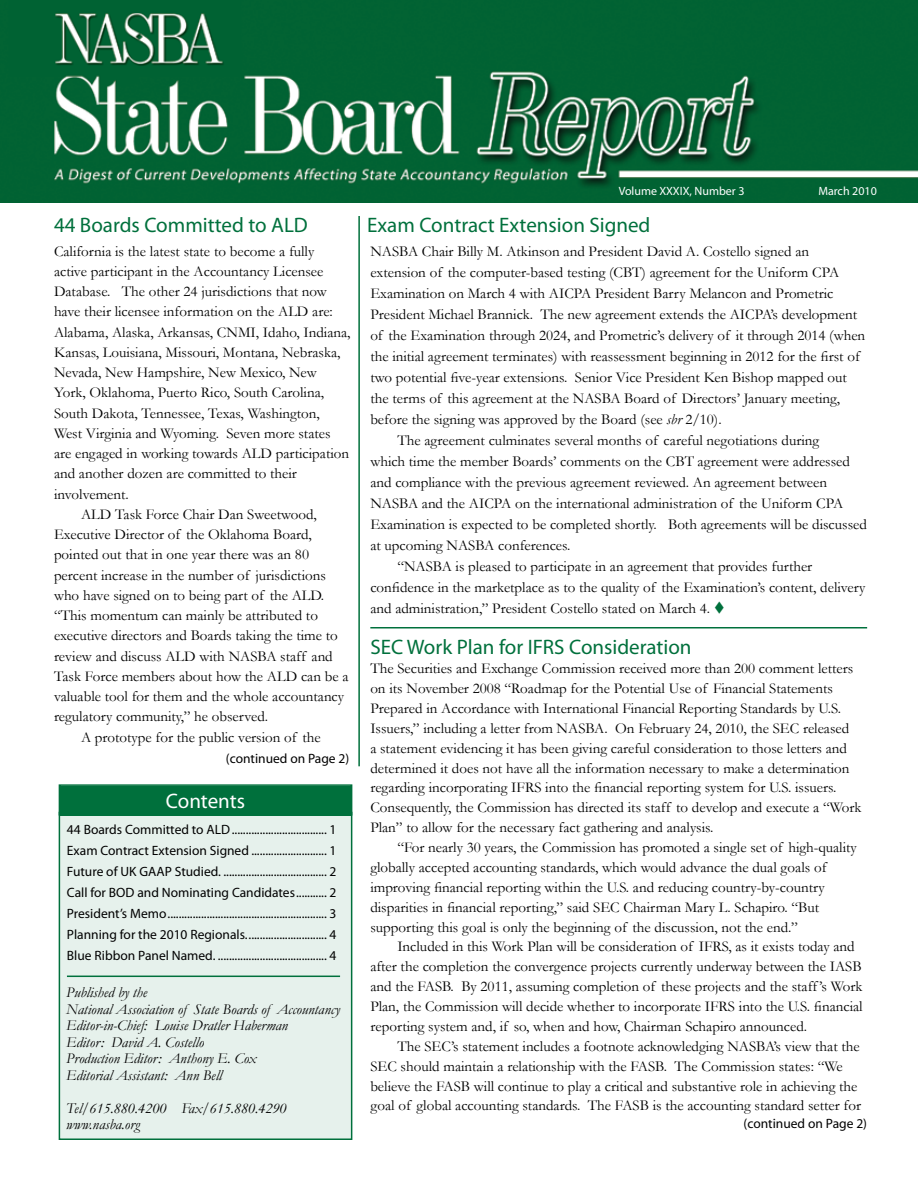
<style>
.page{position:relative;width:918px;height:1188px;background:#fff}
.page>*{position:absolute;margin:0;border:0;box-sizing:border-box;transform-origin:0 0}
.t1{font:21px "Myriad Pro";color:#00703c}
.t2{font:21px "Myriad Pro";letter-spacing:-.005em;color:#fff}
.t3{font:15px/19.8px "Garamond";color:#000}
.t4{font:italic 15px/16.5px "Garamond";color:#000}
.t5{font:13.5px/21px "Myriad Pro";color:#000;text-align:justify}
.t6{font:13.5px "Myriad";color:#000}
.t7{font:12px "Myriad Pro";color:#fff}
.s1{font-style:italic}
.s2{color:#00703c}
</style>
<div class="page">
<img style="left:0;top:0;width:918px;height:202px">
<div style="left:59px;top:812px;width:293px;height:328px;background:#e6f1ec;border:2px solid #00703c"></div>
<div style="left:59px;top:786px;width:293px;height:30px;background:#00703c"></div>
<div style="left:59px;top:784px;width:293px;height:32px;border:2px solid #00703c"></div>
<hr style="left:67px;top:976px;width:273px;height:1px;background:#00703c">
<hr style="left:358px;top:216px;width:2px;height:550px;background:#00703c">
<hr style="left:370px;top:627px;width:497px;height:1px;background:#00703c">
<h1 class="t1" style="left:54px;top:212px;width:255px">44 Boards Committed to ALD</h1>
<p class="t3" style="left:54px;top:241px;width:262px">California is the latest state to become a fully</p>
<p class="t3" style="left:54px;top:261px;width:271px">active participant in the Accountancy Licensee</p>
<p class="t3" style="left:54px;top:281px;width:275px">Database. The other 24 jurisdictions that now</p>
<p class="t3" style="left:54px;top:301px;width:280px">have their licensee information on the ALD are:</p>
<p class="t3" style="left:54px;top:322px;width:298px">Alabama, Alaska, Arkansas, CNMI, Idaho, Indiana,</p>
<p class="t3" style="left:54px;top:342px;width:288px">Kansas, Louisiana, Missouri, Montana, Nebraska,</p>
<p class="t3" style="left:54px;top:362px;width:264px">Nevada, New Hampshire, New Mexico, New</p>
<p class="t3" style="left:54px;top:382px;width:272px">York, Oklahoma, Puerto Rico, South Carolina,</p>
<p class="t3" style="left:54px;top:403px;width:267px">South Dakota, Tennessee, Texas, Washington,</p>
<p class="t3" style="left:54px;top:423px;width:278px">West Virginia and Wyoming. Seven more states</p>
<p class="t3" style="left:54px;top:443px;width:297px">are engaged in working towards ALD participation</p>
<p class="t3" style="left:54px;top:463px;width:244px">and another dozen are committed to their</p>
<p class="t3" style="left:54px;top:484px;width:76px">involvement.</p>
<p class="t3" style="left:81px;top:504px;width:237px">ALD Task Force Chair Dan Sweetwood,</p>
<p class="t3" style="left:54px;top:524px;width:259px">Executive Director of the Oklahoma Board,</p>
<p class="t3" style="left:54px;top:544px;width:257px">pointed out that in one year there was an 80</p>
<p class="t3" style="left:54px;top:565px;width:273px">percent increase in the number of jurisdictions</p>
<p class="t3" style="left:54px;top:585px;width:272px">who have signed on to being part of the ALD.</p>
<p class="t3" style="left:54px;top:605px;width:265px">“This momentum can mainly be attributed to</p>
<p class="t3" style="left:54px;top:625px;width:285px">executive directors and Boards taking the time to</p>
<p class="t3" style="left:54px;top:646px;width:280px">review and discuss ALD with NASBA staff and</p>
<p class="t3" style="left:54px;top:666px;width:296px">Task Force members about how the ALD can be a</p>
<p class="t3" style="left:54px;top:686px;width:292px">valuable tool for them and the whole accountancy</p>
<p class="t3" style="left:54px;top:706px;width:216px">regulatory community,” he observed.</p>
<p class="t3" style="left:81px;top:727px;width:241px">A prototype for the public version of the</p>
<p class="t6" style="left:226px;top:752px;width:125px">(continued on Page 2)</p>
<h1 class="t2" style="left:166px;top:788px;width:81px">Contents</h1>
<p class="t5" style="left:67px;top:818px;width:271px">44 Boards Committed to ALD.................................. 1<br>Exam Contract Extension Signed ........................... 1<br>Future of UK GAAP Studied. ..................................... 2<br>Call for BOD and Nominating Candidates........... 2<br>President’s Memo......................................................... 3<br>Planning for the 2010 Regionals............................. 4<br>Blue Ribbon Panel Named. ....................................... 4</p>
<p class="t4" style="left:66px;top:984px;width:276px">Published by the<br>National Association of State Boards of Accountancy Editor-in-Chief: Louise Dratler Haberman<br>Editor: David A. Costello<br>Production Editor: Anthony E. Cox<br>Editorial Assistant: Ann Bell</p>
<p class="t4" style="left:66px;top:1099px;width:222px">Tel/615.880.4200 Fax/615.880.4290 www.nasba.org</p>
<p class="t7" style="left:619px;top:183px;width:127px">Volume XXXIX, Number 3</p>
<p class="t7" style="left:818px;top:183px;width:60px">March 2010</p>
<h1 class="t1" style="left:367px;top:212px;width:285px">Exam Contract Extension Signed</h1>
<p class="t3" style="left:370px;top:241px;width:440px">NASBA Chair Billy M. Atkinson and President David A. Costello signed an</p>
<p class="t3" style="left:370px;top:262px;width:470px">extension of the computer-based testing (CBT) agreement for the Uniform CPA</p>
<p class="t3" style="left:370px;top:283px;width:465px">Examination on March 4 with AICPA President Barry Melancon and Prometric</p>
<p class="t3" style="left:370px;top:304px;width:488px">President Michael Brannick. The new agreement extends the AICPA’s development</p>
<p class="t3" style="left:370px;top:325px;width:496px">of the Examination through 2024, and Prometric’s delivery of it through 2014 (when</p>
<p class="t3" style="left:370px;top:346px;width:491px">the initial agreement terminates) with reassessment beginning in 2012 for the first of</p>
<p class="t3" style="left:370px;top:367px;width:478px">two potential five-year extensions. Senior Vice President Ken Bishop mapped out</p>
<p class="t3" style="left:370px;top:388px;width:471px">the terms of this agreement at the NASBA Board of Directors’ January meeting,</p>
<p class="t3" style="left:370px;top:409px;width:353px">before the signing was approved by the Board (see <span class="s1">sbr</span> 2/10).</p>
<p class="t3" style="left:397px;top:430px;width:423px">The agreement culminates several months of careful negotiations during</p>
<p class="t3" style="left:370px;top:451px;width:481px">which time the member Boards’ comments on the CBT agreement were addressed</p>
<p class="t3" style="left:370px;top:472px;width:458px">and compliance with the previous agreement reviewed. An agreement between</p>
<p class="t3" style="left:370px;top:493px;width:474px">NASBA and the AICPA on the international administration of the Uniform CPA</p>
<p class="t3" style="left:370px;top:514px;width:498px">Examination is expected to be completed shortly. Both agreements will be discussed</p>
<p class="t3" style="left:370px;top:535px;width:202px">at upcoming NASBA conferences.</p>
<p class="t3" style="left:397px;top:556px;width:416px">“NASBA is pleased to participate in an agreement that provides further</p>
<p class="t3" style="left:370px;top:577px;width:497px">confidence in the marketplace as to the quality of the Examination’s content, delivery</p>
<p class="t3" style="left:370px;top:598px;width:356px">and administration,” President Costello stated on March 4. <span class="s2">▼</span></p>
<h1 class="t1" style="left:370px;top:634px;width:323px">SEC Work Plan for IFRS Consideration</h1>
<p class="t3" style="left:370px;top:658px;width:493px">The Securities and Exchange Commission received more than 200 comment letters on its November 2008 “Roadmap for the Potential Use of Financial Statements Prepared in Accordance with International Financial Reporting Standards by U.S.<br>Issuers,” including a letter from NASBA. On February 24, 2010, the SEC released<br>a statement evidencing it has been giving careful consideration to those letters and determined it does not have all the information necessary to make a determination regarding incorporating IFRS into the financial reporting system for U.S. issuers.<br>Consequently, the Commission has directed its staff to develop and execute a “Work Plan” to allow for the necessary fact gathering and analysis.</p>
<p class="t3" style="left:370px;top:837px;width:488px;text-indent:27px">“For nearly 30 years, the Commission has promoted a single set of high-quality globally accepted accounting standards, which would advance the dual goals of improving financial reporting within the U.S. and reducing country-by-country disparities in financial reporting,” said SEC Chairman Mary L. Schapiro. “But supporting this goal is only the beginning of the discussion, not the end.”</p>
<p class="t3" style="left:370px;top:936px;width:494px;text-indent:27px">Included in this Work Plan will be consideration of IFRS, as it exists today and after the completion the convergence projects currently underway between the IASB and the FASB. By 2011, assuming completion of these projects and the staff ’s Work Plan, the Commission will decide whether to incorporate IFRS into the U.S. financial reporting system and, if so, when and how, Chairman Schapiro announced.</p>
<p class="t3" style="left:370px;top:1036px;width:492px;text-indent:27px">The SEC’s statement includes a footnote acknowledging NASBA’s view that the SEC should maintain a relationship with the FASB. The Commission states: “We believe the FASB will continue to play a critical and substantive role in achieving the goal of global accounting standards. The FASB is the accounting standard setter for</p>
<p class="t6" style="left:744px;top:1117px;width:125px">(continued on Page 2)</p>
</div>
